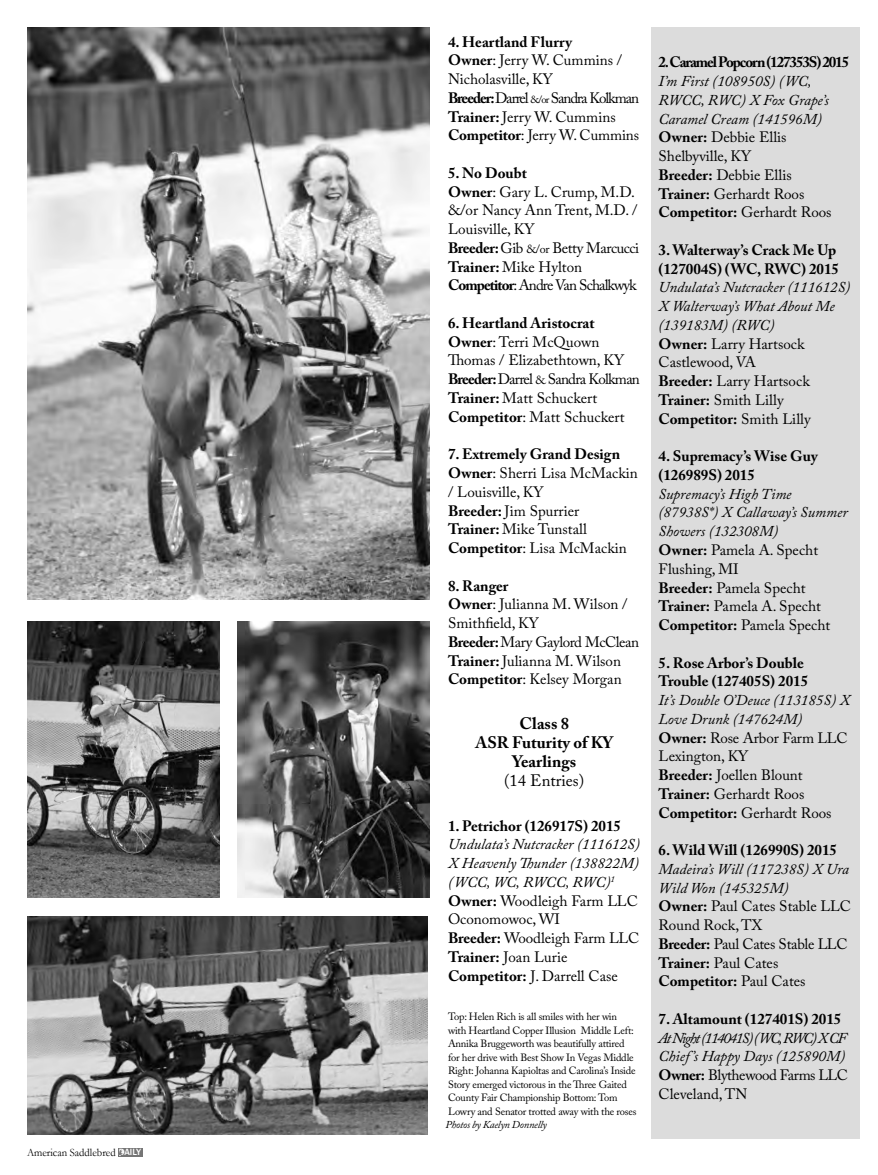
<style>
.page{position:relative;width:878px;height:1175px;background:#fff}
.page>*{position:absolute;margin:0;border:0;box-sizing:border-box;transform-origin:0 0}
.Heading_1{font:700 16.5px/18.8px "Adobe Caslon Pro";color:#000;text-align:center}
.t1{font:700 15px/18.8px "Adobe Caslon Pro";color:#000}
.t2{font:15px/18.8px "Adobe Caslon Pro";color:#000}
.t3{font:italic 15px/18.8px "Adobe Caslon Pro";color:#000}
.t4{font:700 15px/18.8px "Adobe Caslon Pro";letter-spacing:-.07em;color:#000}
.t5{font:15px "Adobe Caslon Pro";letter-spacing:-.03em;color:#000}
.t6{font:15px "Adobe Caslon Pro";letter-spacing:-.07em;color:#000}
.t7{font:15px "Adobe Caslon Pro";letter-spacing:-.06em;color:#000}
.t8{font:15px "Adobe Caslon Pro";letter-spacing:-.05em;color:#000}
.t9{font:11.25px "Garamond";color:#000;scale:.95 1}
.t10{font:10.5px/13.5px "Adobe Caslon Pro";letter-spacing:-.02em;color:#000}
.t11{font:italic 10.5px "Adobe Caslon Pro";letter-spacing:-.02em;color:#000}
.t12{font:500 9.3px "Franklin Gothic";letter-spacing:-.015em;color:#fff}
.s1{font-weight:700}
.s2{font-size:10.5px}
.s3{font-size:12px}
.s4{font-weight:400}
.s5{font-weight:700;font-style:normal}
.s6{font-style:normal}
.s7{font-weight:400;font-style:italic}
.s8{font-style:italic}
</style>
<div class="page">
<img style="left:27px;top:916px;width:401px;height:219px">
<div style="left:651px;top:28px;width:208px;height:1110px;background:#dcdcdc"></div>
<div style="left:118px;top:1148px;width:24px;height:8px;background:#757575"></div>
<svg style="left:119px;top:1150px;width:5px;height:5px"></svg>
<img style="left:27px;top:27px;width:403px;height:572px">
<img style="left:27px;top:621px;width:192px;height:276px">
<img style="left:237px;top:621px;width:193px;height:276px">
<p class="t9" style="left:27px;top:1145px;width:95px">American Saddlebred</p>
<p class="t12" style="left:119px;top:1146px;width:24px">DAILY</p>
<p class="t1" style="left:448px;top:32px;width:126px">4. Heartland Flurry</p>
<p class="t2" style="left:448px;top:51px;width:176px"><span class="s1">Owner</span>: Jerry W. Cummins /<br>Nicholasville, KY</p>
<p class="t6" style="left:448px;top:89px;width:192px"><span class="s1">Breeder:</span>Darrel <span class="s2">&amp;/or</span> Sandra Kolkman</p>
<p class="t2" style="left:448px;top:107px;width:192px"><span class="s1">Trainer:</span> Jerry W. Cummins<br><span class="s1">Competitor</span>: Jerry W. Cummins</p>
<p class="t1" style="left:448px;top:163px;width:80px">5. No Doubt</p>
<p class="t2" style="left:448px;top:182px;width:191px"><span class="s1">Owner</span>: Gary L. Crump, M.D. &amp;/or Nancy Ann Trent, M.D. /<br>Louisville, KY</p>
<p class="t5" style="left:448px;top:239px;width:193px"><span class="s1">Breeder:</span> Gib <span class="s3">&amp;/or</span> Betty Marcucci</p>
<p class="t2" style="left:448px;top:257px;width:136px"><span class="s1">Trainer:</span> Mike Hylton</p>
<p class="t7" style="left:448px;top:276px;width:190px"><span class="s1">Competitor</span>: Andre Van Schalkwyk</p>
<p class="t1" style="left:448px;top:313px;width:148px">6. Heartland Aristocrat</p>
<p class="t2" style="left:448px;top:332px;width:177px"><span class="s1">Owner</span>: Terri McQuown<br>Thomas / Elizabethtown, KY</p>
<p class="t8" style="left:448px;top:370px;width:193px"><span class="s1">Breeder:</span> Darrel <span class="s3">&amp;</span> Sandra Kolkman</p>
<p class="t2" style="left:448px;top:388px;width:151px"><span class="s1">Trainer:</span> Matt Schuckert</p>
<p class="t2" style="left:448px;top:407px;width:178px"><span class="s1">Competitor</span>: Matt Schuckert</p>
<p class="t1" style="left:448px;top:445px;width:174px">7. Extremely Grand Design</p>
<p class="t2" style="left:448px;top:463px;width:191px"><span class="s1">Owner</span>: Sherri Lisa McMackin / Louisville, KY</p>
<p class="t2" style="left:448px;top:501px;width:133px"><span class="s1">Breeder:</span> Jim Spurrier</p>
<p class="t2" style="left:448px;top:520px;width:140px"><span class="s1">Trainer:</span> Mike Tunstall</p>
<p class="t2" style="left:448px;top:538px;width:180px"><span class="s1">Competitor</span>: Lisa McMackin</p>
<p class="t1" style="left:448px;top:576px;width:62px">8. Ranger</p>
<p class="t2" style="left:448px;top:595px;width:181px"><span class="s1">Owner</span>: Julianna M. Wilson /<br>Smithfield, KY</p>
<p class="t5" style="left:448px;top:633px;width:192px"><span class="s1">Breeder:</span> Mary Gaylord McClean</p>
<p class="t2" style="left:448px;top:651px;width:174px"><span class="s1">Trainer:</span> Julianna M. Wilson</p>
<p class="t2" style="left:448px;top:670px;width:175px"><span class="s1">Competitor</span>: Kelsey Morgan</p>
<p class="Heading_1" style="left:475px;top:714px;width:139px">Class 8<br>ASR Futurity of KY<br>Yearlings<br><span class="s4">(14 Entries)</span></p>
<p class="t3" style="left:448px;top:816px;width:193px"><span class="s5">1. Petrichor (126917S) 2015<br></span>Undulata’s Nutcracker (111612S)<br>X Heavenly Thunder (138822M) (WCC, WC, RWCC, RWC)<sup>1<br></sup><span class="s5">Owner:</span> <span class="s6">Woodleigh Farm LLC<br>Oconomowoc, WI<br></span><span class="s5">Breeder:</span> <span class="s6">Woodleigh Farm LLC<br></span><span class="s5">Trainer:</span> <span class="s6">Joan Lurie<br></span><span class="s5">Competitor:</span> <span class="s6">J. Darrell Case</span></p>
<p class="t10" style="left:448px;top:1009px;width:190px">Top: Helen Rich is all smiles with her win with Heartland Copper Illusion Middle Left:<br>Annika Bruggeworth was beautifully attired for her drive with Best Show In Vegas Middle Right: Johanna Kapioltas and Carolina’s Inside Story emerged victorous in the Three Gaited County Fair Championship Bottom: Tom Lowry and Senator trotted away with the roses</p>
<p class="t11" style="left:445px;top:1118px;width:103px">Photos by Kaelyn Donnelly</p>
<p class="t4" style="left:658px;top:53px;width:192px">2.Caramel Popcorn (127353S) 2015<br><span class="s7">I’m First (108950S) (WC,<br>RWCC, RWC) X Fox Grape’s<br>Caramel Cream (141596M)<br></span>Owner: <span class="s4">Debbie Ellis<br>Shelbyville, KY<br></span>Breeder: <span class="s4">Debbie Ellis<br></span>Trainer: <span class="s4">Gerhardt Roos<br></span>Competitor: <span class="s4">Gerhardt Roos</span></p>
<p class="t1" style="left:658px;top:240px;width:193px">3. Walterway’s Crack Me Up (127004S) (WC, RWC) 2015<br><span class="s7">Undulata’s Nutcracker (111612S)<br>X Walterway’s What About Me (139183M) (RWC)<br></span>Owner: <span class="s4">Larry Hartsock<br>Castlewood, VA<br></span>Breeder: <span class="s4">Larry Hartsock<br></span>Trainer: <span class="s4">Smith Lilly<br></span>Competitor: <span class="s4">Smith Lilly</span></p>
<p class="t1" style="left:658px;top:446px;width:191px">4. Supremacy’s Wise Guy (126989S) 2015<br><span class="s7">Supremacy’s High Time (87938S*) X Callaway’s Summer<br>Showers (132308M)<br></span>Owner: <span class="s4">Pamela A. Specht<br>Flushing, MI<br></span>Breeder: <span class="s4">Pamela Specht<br></span>Trainer: <span class="s4">Pamela A. Specht<br></span>Competitor: <span class="s4">Pamela Specht</span></p>
<p class="t1" style="left:658px;top:653px;width:193px">5. Rose Arbor’s Double<br>Trouble (127405S) 2015<br><span class="s7">It’s Double O’Deuce (113185S) X<br>Love Drunk (147624M)<br></span>Owner: <span class="s4">Rose Arbor Farm LLC<br>Lexington, KY<br></span>Breeder: <span class="s4">Joellen Blount<br></span>Trainer: <span class="s4">Gerhardt Roos<br></span>Competitor: <span class="s4">Gerhardt Roos</span></p>
<p class="t2" style="left:658px;top:840px;width:194px"><span class="s1">6. Wild Will (126990S) 2015<br></span><span class="s8">Madeira’s Will (117238S) X Ura<br>Wild Won (145325M)<br></span><span class="s1">Owner:</span> Paul Cates Stable LLC<br>Round Rock, TX<br><span class="s1">Breeder:</span> Paul Cates Stable LLC<br><span class="s1">Trainer:</span> Paul Cates<br><span class="s1">Competitor:</span> Paul Cates</p>
<p class="t3" style="left:658px;top:1009px;width:191px"><span class="s5">7. Altamount (127401S) 2015<br></span>At Night (114041S) (WC,RWC) X CF<br>Chief ’s Happy Days (125890M)<br><span class="s5">Owner:</span> <span class="s6">Blythewood Farms LLC<br>Cleveland, TN</span></p>
</div>
